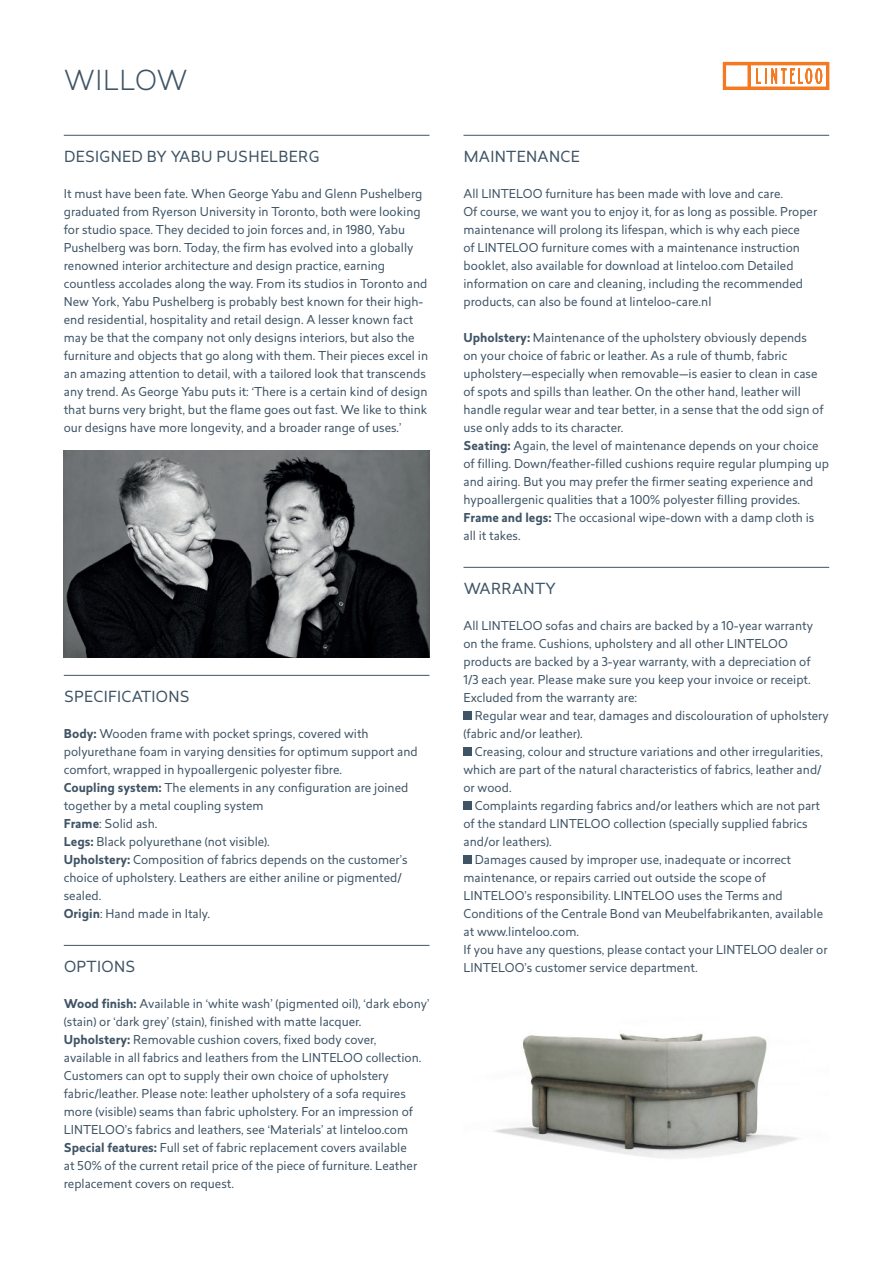
<style>
.page{position:relative;width:893px;height:1263px;background:#fff}
.page>*{position:absolute;margin:0;border:0;box-sizing:border-box;transform-origin:0 0}
.t1{font:300 27px "Revisal";letter-spacing:.02em;color:#3f5465}
.t2{font:15px "Revisal";letter-spacing:.02em;color:#3f5465}
.t3{font:12px/18px "Revisal";color:#3f5465}
.s1{font-weight:700}
</style>
<div class="page">
<svg style="left:723px;top:62px;width:106px;height:28px"></svg>
<hr style="left:64px;top:135px;width:365px;height:1px;background:#3f5465">
<hr style="left:64px;top:675px;width:365px;height:1px;background:#3f5465">
<hr style="left:64px;top:945px;width:365px;height:1px;background:#3f5465">
<hr style="left:463px;top:135px;width:366px;height:1px;background:#3f5465">
<hr style="left:463px;top:567px;width:366px;height:1px;background:#3f5465">
<div style="left:463px;top:711px;width:9px;height:9px;background:#3f5465"></div>
<div style="left:463px;top:747px;width:9px;height:9px;background:#3f5465"></div>
<div style="left:463px;top:801px;width:9px;height:9px;background:#3f5465"></div>
<div style="left:463px;top:855px;width:9px;height:9px;background:#3f5465"></div>
<img style="left:64px;top:451px;width:365px;height:206px">
<img style="left:494px;top:1033px;width:304px;height:126px">
<h1 class="t1" style="left:64px;top:65px;width:125px">WILLOW</h1>
<p class="t2" style="left:64px;top:150px;width:257px">DESIGNED BY YABU PUSHELBERG</p>
<p class="t3" style="left:64px;top:186px;width:366px">It must have been fate. When George Yabu and Glenn Pushelberg graduated from Ryerson University in Toronto, both were looking for studio space. They decided to join forces and, in 1980, Yabu Pushelberg was born. Today, the firm has evolved into a globally renowned interior architecture and design practice, earning countless accolades along the way. From its studios in Toronto and New York, Yabu Pushelberg is probably best known for their high&shy;end residential, hospitality and retail design. A lesser known fact may be that the company not only designs interiors, but also the furniture and objects that go along with them. Their pieces excel in an amazing attention to detail, with a tailored look that transcends any trend. As George Yabu puts it: ‘There is a certain kind of design that burns very bright, but the flame goes out fast. We like to think our designs have more longevity, and a broader range of uses.’</p>
<p class="t2" style="left:64px;top:690px;width:127px">SPECIFICATIONS</p>
<p class="t3" style="left:64px;top:726px;width:355px"><span class="s1">Body:</span> Wooden frame with pocket springs, covered with polyurethane foam in varying densities for optimum support and comfort, wrapped in hypoallergenic polyester fibre.<br><span class="s1">Coupling system:</span> The elements in any configuration are joined together by a metal coupling system<br><span class="s1">Frame</span>: Solid ash.<br><span class="s1">Legs:</span> Black polyurethane (not visible).<br><span class="s1">Upholstery:</span> Composition of fabrics depends on the customer’s choice of upholstery. Leathers are either aniline or pigmented/ sealed.<br><span class="s1">Origin</span>: Hand made in Italy.</p>
<p class="t2" style="left:64px;top:960px;width:73px">OPTIONS</p>
<p class="t3" style="left:64px;top:996px;width:367px"><span class="s1">Wood finish:</span> Available in ‘white wash’ (pigmented oil), ‘dark ebony’ (stain) or ‘dark grey’ (stain), finished with matte lacquer.<br><span class="s1">Upholstery:</span> Removable cushion covers, fixed body cover,<br>available in all fabrics and leathers from the LINTELOO collection.<br>Customers can opt to supply their own choice of upholstery fabric/leather. Please note: leather upholstery of a sofa requires more (visible) seams than fabric upholstery. For an impression of LINTELOO’s fabrics and leathers, see ‘Materials’ at linteloo.com <span class="s1">Special features:</span> Full set of fabric replacement covers available<br>at 50% of the current retail price of the piece of furniture. Leather replacement covers on request.</p>
<p class="t2" style="left:464px;top:150px;width:117px">MAINTENANCE</p>
<p class="t3" style="left:463px;top:186px;width:355px">All LINTELOO furniture has been made with love and care.<br>Of course, we want you to enjoy it, for as long as possible. Proper maintenance will prolong its lifespan, which is why each piece<br>of LINTELOO furniture comes with a maintenance instruction booklet, also available for download at linteloo.com Detailed information on care and cleaning, including the recommended products, can also be found at linteloo-care.nl</p>
<p class="t3" style="left:463px;top:330px;width:367px"><span class="s1">Upholstery:</span> Maintenance of the upholstery obviously depends<br>on your choice of fabric or leather. As a rule of thumb, fabric upholstery—especially when removable—is easier to clean in case of spots and spills than leather. On the other hand, leather will handle regular wear and tear better, in a sense that the odd sign of use only adds to its character.<br><span class="s1">Seating:</span> Again, the level of maintenance depends on your choice of filling. Down/feather-filled cushions require regular plumping up and airing. But you may prefer the firmer seating experience and hypoallergenic qualities that a 100% polyester filling provides.<br><span class="s1">Frame and legs:</span> The occasional wipe-down with a damp cloth is all it takes.</p>
<p class="t2" style="left:464px;top:582px;width:94px">WARRANTY</p>
<p class="t3" style="left:463px;top:618px;width:351px">All LINTELOO sofas and chairs are backed by a 10-year warranty on the frame. Cushions, upholstery and all other LINTELOO products are backed by a 3-year warranty, with a depreciation of 1/3 each year. Please make sure you keep your invoice or receipt.<br>Excluded from the warranty are:</p>
<p class="t3" style="left:463px;top:708px;width:367px;text-indent:11px">Regular wear and tear, damages and discolouration of upholstery (fabric and/or leather).</p>
<p class="t3" style="left:463px;top:744px;width:361px;text-align:justify;text-indent:11px">Creasing, colour and structure variations and other irregularities, which are part of the natural characteristics of fabrics, leather and/ or wood.</p>
<p class="t3" style="left:475px;top:798px;width:347px">Complaints regarding fabrics and/or leathers which are not part</p>
<p class="t3" style="left:463px;top:816px;width:346px">of the standard LINTELOO collection (specially supplied fabrics</p>
<p class="t3" style="left:463px;top:834px;width:90px">and/or leathers).</p>
<p class="t3" style="left:475px;top:852px;width:318px">Damages caused by improper use, inadequate or incorrect</p>
<p class="t3" style="left:463px;top:870px;width:304px">maintenance, or repairs carried out outside the scope of</p>
<p class="t3" style="left:463px;top:888px;width:321px">LINTELOO’s responsibility. LINTELOO uses the Terms and</p>
<p class="t3" style="left:463px;top:906px;width:361px">Conditions of the Centrale Bond van Meubelfabrikanten, available</p>
<p class="t3" style="left:463px;top:924px;width:117px">at www.linteloo.com.</p>
<p class="t3" style="left:463px;top:942px;width:366px">If you have any questions, please contact your LINTELOO dealer or</p>
<p class="t3" style="left:463px;top:960px;width:236px">LINTELOO’s customer service department.</p>
</div>
